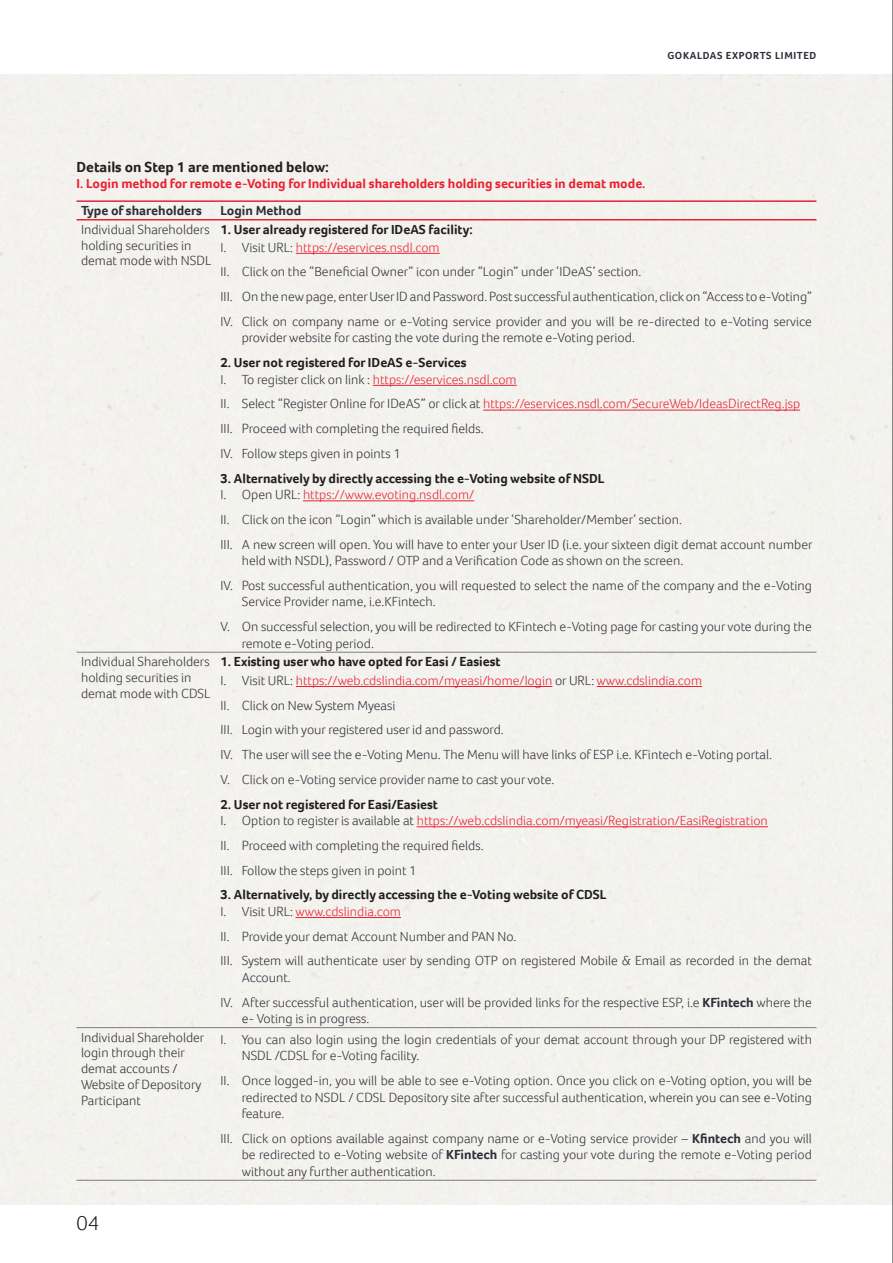
<style>
.page{position:relative;width:893px;height:1263px;background:#fff}
.page>*{position:absolute;margin:0;border:0;box-sizing:border-box;transform-origin:0 0}
.t1{font:300 21px "Foco";color:#231f20}
.Level_2_Heading{font:700 15px "Foco";color:#231f20}
.Tab_1_Regular{font:300 13.5px/16.5px "Foco";color:#2f2e38}
.Tab_1_Regular-2{font:300 13.5px "Foco";color:#eb2131}
.Level_4_Heading{font:700 13.5px "Foco";color:#231f20}
.Table_Copy{font:300 13.5px/15.8px "Foco";color:#2f2e38}
.Level_3_Heading{font:700 13.5px "Foco";color:#eb2131}
.Particulars{font:700 13.5px "Foco";color:#2f2e38}
.t2{font:700 10.5px "Foco";letter-spacing:.06em;color:#2f2e38}
.s1{color:#2f2e38}
.s2{font-weight:700}
</style>
<div class="page">
<hr style="left:77px;top:652px;width:139px;height:1px;background:#7f7a81">
<hr style="left:216px;top:652px;width:600px;height:1px;background:#7f7a81">
<hr style="left:216px;top:200px;width:600px;height:2px;background:#eb2131">
<hr style="left:216px;top:219px;width:600px;height:1px;background:#eb2131">
<hr style="left:77px;top:1027px;width:139px;height:1px;background:#7f7a81">
<hr style="left:77px;top:1180px;width:139px;height:1px;background:#7f7a81">
<hr style="left:216px;top:1027px;width:600px;height:1px;background:#7f7a81">
<hr style="left:216px;top:1180px;width:600px;height:1px;background:#7f7a81">
<hr style="left:77px;top:200px;width:139px;height:2px;background:#eb2131">
<hr style="left:77px;top:219px;width:139px;height:1px;background:#eb2131">
<hr style="left:296px;top:253px;width:144px;height:1px;background:#eb2131">
<hr style="left:373px;top:385px;width:144px;height:1px;background:#eb2131">
<hr style="left:483px;top:410px;width:317px;height:1px;background:#eb2131">
<hr style="left:303px;top:500px;width:171px;height:1px;background:#eb2131">
<hr style="left:296px;top:686px;width:256px;height:1px;background:#eb2131">
<hr style="left:597px;top:686px;width:105px;height:1px;background:#eb2131">
<hr style="left:417px;top:826px;width:351px;height:1px;background:#eb2131">
<hr style="left:296px;top:917px;width:105px;height:1px;background:#eb2131">
<hr style="left:892px;top:0;width:1px;height:1263px;background:#231f20">
<p class="t2" style="left:667px;top:48px;width:151px">GOKALDAS EXPORTS LIMITED</p>
<p class="Level_2_Heading" style="left:77px;top:157px;width:254px">Details on Step 1 are mentioned below:</p>
<p class="Level_3_Heading" style="left:77px;top:175px;width:571px">I. Login method for remote e-Voting for Individual shareholders holding securities in demat mode.</p>
<p class="Particulars" style="left:81px;top:202px;width:123px">Type of shareholders</p>
<p class="Particulars" style="left:220px;top:202px;width:82px">Login Method</p>
<p class="Table_Copy" style="left:81px;top:221px;width:132px">Individual Shareholders holding securities in demat mode with NSDL</p>
<p class="Level_4_Heading" style="left:220px;top:220px;width:254px">1. User already registered for IDeAS facility:</p>
<p class="Tab_1_Regular-2" style="left:220px;top:238px;width:221px"><span class="s1">I. Visit URL:</span> https://eservices.nsdl.com</p>
<p class="Tab_1_Regular" style="left:220px;top:263px;width:422px">II. Click on the “Beneficial Owner” icon under “Login” under ‘IDeAS’ section.</p>
<p class="Tab_1_Regular" style="left:220px;top:288px;width:593px">III. On the newpage, enterUserIDand Password. Postsuccessful authentication, clickon “Accessto e-Voting”</p>
<p class="Tab_1_Regular" style="left:242px;top:313px;width:572px;text-indent:-21px">IV. Click on company name or e-Voting service provider and you will be re-directed to e-Voting service provider website for casting the vote during the remote e-Voting period.</p>
<p class="Level_4_Heading" style="left:220px;top:354px;width:248px">2. User not registered for IDeAS e-Services</p>
<p class="Tab_1_Regular-2" style="left:220px;top:370px;width:298px"><span class="s1">I. To register click on link :</span> https://eservices.nsdl.com</p>
<p class="Tab_1_Regular-2" style="left:220px;top:395px;width:581px"><span class="s1">II. Select “Register Online for IDeAS” or click at</span> https://eservices.nsdl.com/SecureWeb/IdeasDirectReg.jsp</p>
<p class="Tab_1_Regular" style="left:220px;top:420px;width:265px">III. Proceed with completing the required fields.</p>
<p class="Tab_1_Regular" style="left:220px;top:445px;width:182px">IV. Follow steps given in points 1</p>
<p class="Level_4_Heading" style="left:220px;top:469px;width:386px">3. Alternatively by directly accessing the e-Voting website of NSDL</p>
<p class="Tab_1_Regular-2" style="left:220px;top:486px;width:255px"><span class="s1">I. Open URL:</span> https://www.evoting.nsdl.com/</p>
<p class="Tab_1_Regular" style="left:220px;top:511px;width:463px">II. Click on the icon “Login” which is available under ‘Shareholder/Member’ section.</p>
<p class="Tab_1_Regular" style="left:242px;top:536px;width:572px;text-indent:-21px">III. A new screen will open. You will have to enter your User ID (i.e. your sixteen digit demat account number held with NSDL), Password / OTP and a Verification Code as shown on the screen.</p>
<p class="Tab_1_Regular" style="left:242px;top:577px;width:572px;text-indent:-21px">IV. Post successful authentication, you will requested to select the name of the company and the e-Voting<br>Service Provider name, i.e.KFintech.</p>
<p class="Tab_1_Regular" style="left:242px;top:618px;width:572px;text-indent:-21px">V. On successful selection, you will be redirected to KFintech e-Voting page for casting your vote during the remote e-Voting period.</p>
<p class="Table_Copy" style="left:81px;top:654px;width:131px">Individual Shareholders holding securities in demat mode with CDSL</p>
<p class="Level_4_Heading" style="left:220px;top:653px;width:282px">1. Existing user who have opted for Easi / Easiest</p>
<p class="Tab_1_Regular-2" style="left:220px;top:671px;width:483px"><span class="s1">I. Visit URL:</span> https://web.cdslindia.com/myeasi/home/login <span class="s1">or URL:</span> www.cdslindia.com</p>
<p class="Tab_1_Regular" style="left:220px;top:697px;width:176px">II. Click on New System Myeasi</p>
<p class="Tab_1_Regular" style="left:220px;top:721px;width:285px">III. Login with your registered user id and password.</p>
<p class="Tab_1_Regular" style="left:220px;top:746px;width:553px">IV. The userwill see the e-Voting Menu. The Menu will have links of ESP i.e. KFintech e-Voting portal.</p>
<p class="Tab_1_Regular" style="left:220px;top:771px;width:335px">V. Click on e-Voting service provider name to cast your vote.</p>
<p class="Level_4_Heading" style="left:220px;top:795px;width:219px">2. User not registered for Easi/Easiest</p>
<p class="Tab_1_Regular-2" style="left:220px;top:812px;width:549px"><span class="s1">I. Option to register is available at</span> https://web.cdslindia.com/myeasi/Registration/EasiRegistration</p>
<p class="Tab_1_Regular" style="left:220px;top:837px;width:265px">II. Proceed with completing the required fields.</p>
<p class="Tab_1_Regular" style="left:220px;top:862px;width:198px">III. Follow the steps given in point 1</p>
<p class="Level_4_Heading" style="left:220px;top:886px;width:388px">3. Alternatively, by directly accessing the e-Voting website of CDSL</p>
<p class="Tab_1_Regular-2" style="left:220px;top:902px;width:182px"><span class="s1">I. Visit URL:</span> www.cdslindia.com</p>
<p class="Tab_1_Regular" style="left:220px;top:928px;width:297px">II. Provide your demat Account Number and PAN No.</p>
<p class="Tab_1_Regular" style="left:242px;top:952px;width:572px;text-indent:-21px">III. System will authenticate user by sending OTP on registered Mobile &amp; Email as recorded in the demat<br>Account.</p>
<p class="Tab_1_Regular" style="left:242px;top:994px;width:572px;text-indent:-21px">IV. After successful authentication, user will be provided links for the respective ESP, i.e <span class="s2">KFintech</span> where the e- Voting is in progress.</p>
<p class="Table_Copy" style="left:81px;top:1029px;width:125px">Individual Shareholder login through their demat accounts /<br>Website of Depository<br>Participant</p>
<p class="Tab_1_Regular" style="left:242px;top:1031px;width:572px;text-indent:-21px">I. You can also login using the login credentials of your demat account through your DP registered with<br>NSDL /CDSL for e-Voting facility.</p>
<p class="Tab_1_Regular" style="left:242px;top:1072px;width:572px;text-align:justify;text-indent:-21px">II. Once logged-in, you will be able to see e-Voting option. Once you click on e-Voting option, you will be redirected to NSDL / CDSL Depository site after successful authentication, wherein you can see e-Voting feature.</p>
<p class="Tab_1_Regular" style="left:242px;top:1130px;width:572px;text-align:justify;text-indent:-21px">III. Click on options available against company name or e-Voting service provider – <span class="s2">Kfintech</span> and you will be redirected to e-Voting website of <span class="s2">KFintech</span> for casting your vote during the remote e-Voting period without any further authentication.</p>
<h1 class="t1" style="left:77px;top:1208px;width:24px">04</h1>
</div>
